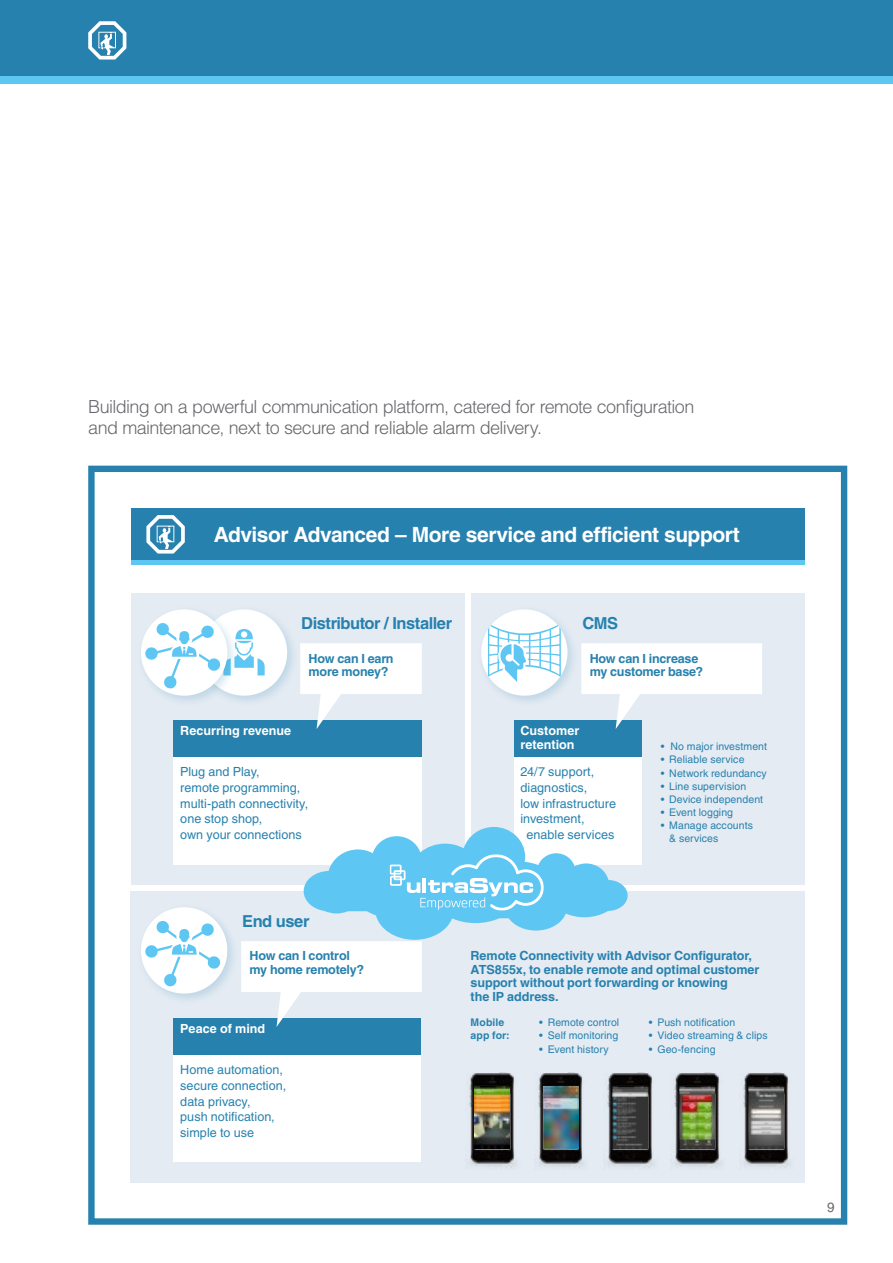
<style>
.page{position:relative;width:893px;height:1263px;background:#fff}
.page>*{position:absolute;margin:0;border:0;box-sizing:border-box;transform-origin:0 0}
.t1{font:700 21px "Helvetica LT Std";letter-spacing:-.025em;color:#fff}
.t2{font:300 18px/21px "Helvetica LT Std";letter-spacing:-.035em;color:#68676c}
.t3{font:700 16.5px "Helvetica LT Std";letter-spacing:-.03em;color:#2781ae}
.t4{font:13.5px "Helvetica LT Std";color:#68676c}
.t5{font:12.6px/15.8px "Helvetica LT Std";color:#2781ae}
.t6{font:700 12.6px/13.5px "Helvetica LT Std";letter-spacing:-.01em;color:#2781ae}
.t7{font:700 12.6px/13.5px "Helvetica LT Std";color:#fff}
.t8{font:10.5px/13.2px "Helvetica LT Std";letter-spacing:.005em;color:#2781ae}
.t9{font:700 10.5px/13.2px "Helvetica LT Std";letter-spacing:.01em;color:#2781ae}
</style>
<div class="page">
<div style="left:131px;top:593px;width:333px;height:291px;background:#e4ebf3"></div>
<div style="left:471px;top:593px;width:334px;height:291px;background:#e4ebf3"></div>
<div style="left:131px;top:891px;width:674px;height:291px;background:#e4ebf3"></div>
<div style="left:174px;top:745px;width:248px;height:119px;background:#fff"></div>
<div style="left:174px;top:721px;width:248px;height:36px;background:#2781ae"></div>
<div style="left:174px;top:1043px;width:247px;height:119px;background:#fff"></div>
<div style="left:174px;top:1019px;width:247px;height:36px;background:#2781ae"></div>
<div style="left:136px;top:902px;width:102px;height:103px;background:#2781ae;opacity:.2"></div>
<div style="left:141px;top:907px;width:86px;height:86px;background:#fff;border-radius:50%"></div>
<svg style="left:144px;top:920px;width:77px;height:67px"></svg>
<div style="left:88px;top:466px;width:759px;height:759px;border:6px solid #2781ae"></div>
<div style="left:0;top:0;width:893px;height:77px;background:#2781ae"></div>
<div style="left:0;top:77px;width:893px;height:7px;background:#5ec6f2"></div>
<svg style="left:88px;top:21px;width:38px;height:39px"></svg>
<div style="left:131px;top:508px;width:674px;height:52px;background:#2781ae"></div>
<div style="left:131px;top:560px;width:674px;height:5px;background:#5ec6f2"></div>
<svg style="left:146px;top:515px;width:39px;height:39px"></svg>
<div style="left:196px;top:604px;width:102px;height:103px;background:#2781ae;opacity:.2"></div>
<div style="left:201px;top:609px;width:86px;height:87px;background:#fff;border-radius:50%"></div>
<div style="left:136px;top:604px;width:102px;height:103px;background:#2781ae;opacity:.2"></div>
<div style="left:141px;top:609px;width:86px;height:87px;background:#fff;border-radius:50%"></div>
<svg style="left:144px;top:622px;width:121px;height:67px"></svg>
<svg style="left:300px;top:643px;width:122px;height:86px"></svg>
<div style="left:476px;top:604px;width:103px;height:103px;background:#2781ae;opacity:.2"></div>
<div style="left:481px;top:609px;width:86px;height:87px;background:#fff;border-radius:50%"></div>
<svg style="left:488px;top:623px;width:73px;height:59px"></svg>
<div style="left:514px;top:745px;width:128px;height:119px;background:#fff"></div>
<div style="left:514px;top:721px;width:128px;height:36px;background:#2781ae"></div>
<svg style="left:581px;top:643px;width:181px;height:86px"></svg>
<img style="left:469px;top:1073px;width:46px;height:95px">
<img style="left:475px;top:1087px;width:35px;height:61px">
<img style="left:534px;top:1073px;width:49px;height:96px">
<img style="left:543px;top:1087px;width:35px;height:62px">
<img style="left:603px;top:1073px;width:50px;height:95px">
<img style="left:612px;top:1087px;width:35px;height:62px">
<img style="left:739px;top:1073px;width:50px;height:95px">
<img style="left:749px;top:1087px;width:34px;height:62px">
<img style="left:670px;top:1073px;width:50px;height:95px">
<img style="left:680px;top:1087px;width:35px;height:62px">
<img style="left:682px;top:1095px;width:30px;height:44px">
<svg style="left:241px;top:827px;width:387px;height:200px"></svg>
<h2 class="t2" style="left:88px;top:396px;width:608px">Building on a powerful communication platform, catered for remote configuration and maintenance, next to secure and reliable alarm delivery.</h2>
<h1 class="t1" style="left:214px;top:522px;width:528px">Advisor Advanced – More service and efficient support</h1>
<h3 class="t3" style="left:301px;top:613px;width:152px">Distributor / Installer</h3>
<p class="t6" style="left:309px;top:651px;width:87px">How can I earn more money?</p>
<p class="t7" style="left:180px;top:724px;width:112px">Recurring revenue</p>
<p class="t5" style="left:180px;top:764px;width:130px">Plug and Play,<br>remote programming, multi-path connectivity, one stop shop,<br>own your connections</p>
<h3 class="t3" style="left:242px;top:911px;width:69px">End user</h3>
<h3 class="t3" style="left:582px;top:613px;width:37px">CMS</h3>
<p class="t6" style="left:590px;top:651px;width:115px">How can I increase my customer base?</p>
<p class="t7" style="left:520px;top:724px;width:60px">Customer retention</p>
<p class="t5" style="left:520px;top:764px;width:75px">24/7 support,</p>
<p class="t5" style="left:520px;top:780px;width:68px">diagnostics,</p>
<p class="t5" style="left:520px;top:795px;width:97px">low infrastructure</p>
<p class="t5" style="left:520px;top:811px;width:66px">investment,</p>
<p class="t5" style="left:526px;top:827px;width:89px">enable services</p>
<p class="t8" style="left:661px;top:740px;width:108px">• No major investment</p>
<p class="t8" style="left:661px;top:753px;width:85px">• Reliable service</p>
<p class="t8" style="left:661px;top:766px;width:107px">• Network redundancy</p>
<p class="t8" style="left:661px;top:779px;width:87px">• Line supervision</p>
<p class="t8" style="left:661px;top:792px;width:104px">• Device independent</p>
<p class="t8" style="left:661px;top:806px;width:74px">• Event logging</p>
<p class="t8" style="left:669px;top:819px;width:85px;text-indent:-9px">• Manage accounts &amp; services</p>
<p class="t6" style="left:249px;top:949px;width:116px">How can I control my home remotely?</p>
<p class="t6" style="left:471px;top:949px;width:290px">Remote Connectivity with Advisor Configurator, ATS855x, to enable remote and optimal customer support without port forwarding or knowing<br>the IP address.</p>
<p class="t7" style="left:180px;top:1022px;width:87px">Peace of mind</p>
<p class="t5" style="left:180px;top:1062px;width:107px">Home automation, secure connection, data privacy,<br>push notification, simple to use</p>
<p class="t9" style="left:471px;top:1016px;width:41px">Mobile app for:</p>
<p class="t8" style="left:539px;top:1016px;width:82px">• Remote control</p>
<p class="t8" style="left:539px;top:1029px;width:81px">• Self monitoring</p>
<p class="t8" style="left:539px;top:1042px;width:71px">• Event history</p>
<p class="t8" style="left:649px;top:1016px;width:88px">• Push notification</p>
<p class="t8" style="left:649px;top:1029px;width:120px">• Video streaming &amp; clips</p>
<p class="t8" style="left:649px;top:1042px;width:68px">• Geo-fencing</p>
<p class="t4" style="left:827px;top:1199px;width:9px">9</p>
</div>
